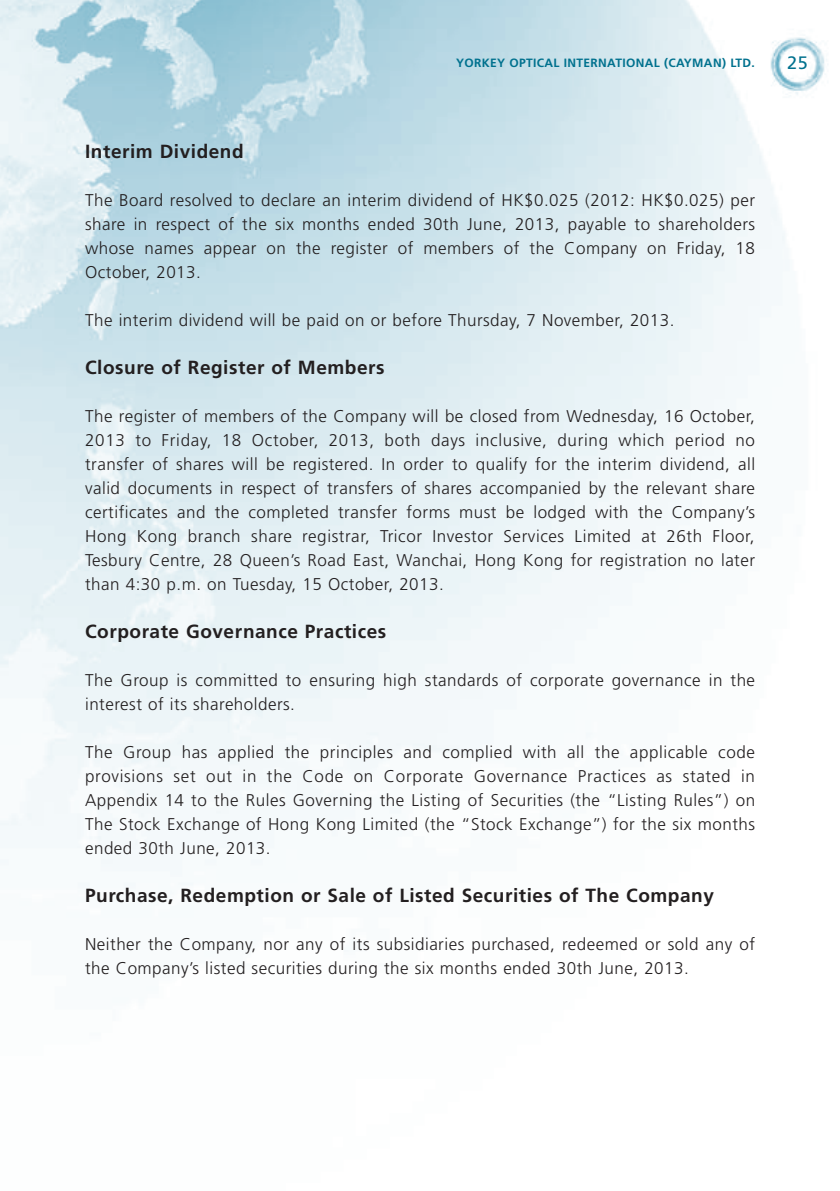
<style>
.page{position:relative;width:840px;height:1191px;background:#fff}
.page>*{position:absolute;margin:0;border:0;box-sizing:border-box;transform-origin:0 0}
.t1{font:700 19px "Frutiger LT Std";letter-spacing:.03em;color:#231f20}
.t2{font:18px "Frutiger LT Std";color:#00718e}
.t3{font:300 17px/24px "Frutiger LT Std";letter-spacing:.03em;color:#231f20;text-align:justify}
.t4{font:700 12px "Frutiger LT Std";letter-spacing:.03em;color:#00718e}
</style>
<div class="page">
<img style="left:0;top:0;width:825px;height:886px">
<p class="t4" style="left:456px;top:56px;width:300px">YORKEY OPTICAL INTERNATIONAL (CAYMAN) LTD.</p>
<p class="t2" style="left:786px;top:53px;width:22px">25</p>
<p class="t1" style="left:85px;top:140px;width:160px">Interim Dividend</p>
<p class="t3" style="left:85px;top:188px;width:671px">The Board resolved to declare an interim dividend of HK$0.025 (2012: HK$0.025) per share in respect of the six months ended 30th June, 2013, payable to shareholders whose names appear on the register of members of the Company on Friday, 18<br>October, 2013.</p>
<p class="t3" style="left:85px;top:308px;width:590px">The interim dividend will be paid on or before Thursday, 7 November, 2013.</p>
<p class="t1" style="left:85px;top:356px;width:301px">Closure of Register of Members</p>
<p class="t3" style="left:85px;top:404px;width:671px">The register of members of the Company will be closed from Wednesday, 16 October, 2013 to Friday, 18 October, 2013, both days inclusive, during which period no transfer of shares will be registered. In order to qualify for the interim dividend, all valid documents in respect of transfers of shares accompanied by the relevant share certificates and the completed transfer forms must be lodged with the Company’s Hong Kong branch share registrar, Tricor Investor Services Limited at 26th Floor, Tesbury Centre, 28 Queen’s Road East, Wanchai, Hong Kong for registration no later than 4:30 p.m. on Tuesday, 15 October, 2013.</p>
<p class="t1" style="left:85px;top:620px;width:302px">Corporate Governance Practices</p>
<p class="t3" style="left:85px;top:668px;width:671px">The Group is committed to ensuring high standards of corporate governance in the interest of its shareholders.</p>
<p class="t3" style="left:85px;top:740px;width:671px">The Group has applied the principles and complied with all the applicable code provisions set out in the Code on Corporate Governance Practices as stated in Appendix 14 to the Rules Governing the Listing of Securities (the “Listing Rules”) on The Stock Exchange of Hong Kong Limited (the “Stock Exchange”) for the six months ended 30th June, 2013.</p>
<p class="t1" style="left:85px;top:884px;width:630px">Purchase, Redemption or Sale of Listed Securities of The Company</p>
<p class="t3" style="left:85px;top:932px;width:671px">Neither the Company, nor any of its subsidiaries purchased, redeemed or sold any of the Company’s listed securities during the six months ended 30th June, 2013.</p>
</div>
